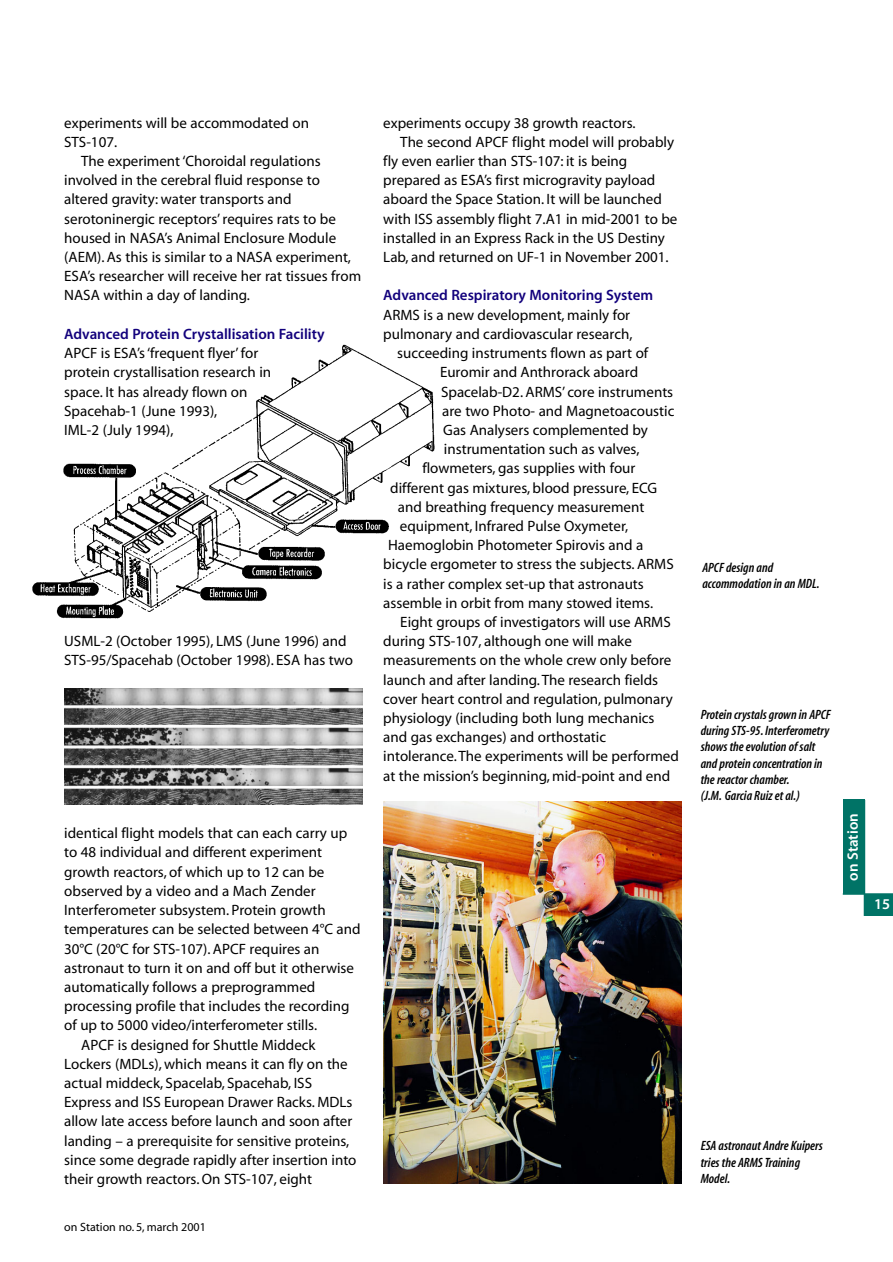
<style>
.page{position:relative;width:893px;height:1262px;background:#fff}
.page>*{position:absolute;margin:0;border:0;box-sizing:border-box;transform-origin:0 0}
.t1{font:15px/19.2px "Myriad MM 400 600";color:#000}
.t2{font:15px "Myriad MM 565 600";color:#12007c}
.t3{font:15px "Myriad MM 565 600";color:#fff}
.t4{font:13.5px/16.2px "Myriad MM It 565 300";color:#000}
.t5{font:12px "Myriad MM 400 600";color:#000}
.s1{color:#007366}
</style>
<div class="page">
<div style="left:864px;top:894px;width:28px;height:22px;background:#007366"></div>
<div style="left:843px;top:800px;width:21px;height:94px;background:#007366"></div>
<hr style="left:863px;top:800px;width:2px;height:116px;background:#007366">
<hr style="left:842px;top:893px;width:50px;height:1px;background:#007366">
<img style="left:32px;top:344px;width:403px;height:275px">
<img style="left:64px;top:689px;width:298px;height:115px">
<img style="left:383px;top:801px;width:298px;height:383px">
<p class="t1" style="left:64px;top:114px;width:246px">experiments will be accommodated on<br>STS-107.</p>
<p class="t1" style="left:64px;top:153px;width:298px;text-indent:17px">The experiment‘Choroidal regulations involved in the cerebral fluid response to altered gravity: water transports and serotoninergic receptors’ requires rats to be housed in NASA’s Animal Enclosure Module (AEM). As this is similar to a NASA experiment, ESA’s researcher will receive her rat tissues from NASA within a day of landing.</p>
<p class="t2" style="left:64px;top:328px;width:262px">Advanced Protein Crystallisation Facility</p>
<p class="t1" style="left:64px;top:345px;width:208px">APCF is ESA’s ‘frequent flyer’ for protein crystallisation research in space. It has already flown on<br>Spacehab-1 (June 1993),<br>IML-2 (July 1994),</p>
<p class="t1" style="left:64px;top:633px;width:290px">USML-2 (October 1995), LMS (June 1996) and<br>STS-95/Spacehab (October 1998). ESA has two</p>
<p class="t1" style="left:64px;top:825px;width:284px">identical flight models that can each carry up</p>
<p class="t1" style="left:64px;top:844px;width:259px">to 48 individual and different experiment</p>
<p class="t1" style="left:64px;top:863px;width:262px">growth reactors, of which up to 12 can be</p>
<p class="t1" style="left:64px;top:882px;width:253px">observed by a video and a Mach Zender</p>
<p class="t1" style="left:64px;top:902px;width:263px">Interferometer subsystem. Protein growth</p>
<p class="t1" style="left:64px;top:921px;width:298px">temperatures can be selected between 4°C and</p>
<p class="t1" style="left:64px;top:940px;width:257px">30°C (20°C for STS-107). APCF requires an</p>
<p class="t1" style="left:64px;top:959px;width:291px">astronaut to turn it on and off but it otherwise</p>
<p class="t1" style="left:64px;top:978px;width:252px">automatically follows a preprogrammed</p>
<p class="t1" style="left:64px;top:998px;width:287px">processing profile that includes the recording</p>
<p class="t1" style="left:64px;top:1017px;width:254px">of up to 5000 video/interferometer stills.</p>
<p class="t1" style="left:81px;top:1036px;width:236px">APCF is designed for Shuttle Middeck</p>
<p class="t1" style="left:64px;top:1055px;width:285px">Lockers (MDLs), which means it can fly on the</p>
<p class="t1" style="left:64px;top:1074px;width:249px">actual middeck, Spacelab, Spacehab, ISS</p>
<p class="t1" style="left:64px;top:1094px;width:290px">Express and ISS European Drawer Racks. MDLs</p>
<p class="t1" style="left:64px;top:1113px;width:289px">allow late access before launch and soon after</p>
<p class="t1" style="left:64px;top:1132px;width:286px">landing – a prerequisite for sensitive proteins,</p>
<p class="t1" style="left:64px;top:1151px;width:294px">since some degrade rapidly after insertion into</p>
<p class="t1" style="left:64px;top:1170px;width:249px">their growth reactors. On STS-107, eight</p>
<p class="t5" style="left:64px;top:1222px;width:143px">on Station no. 5, march 2001</p>
<p class="t1" style="left:383px;top:114px;width:254px">experiments occupy 38 growth reactors.</p>
<p class="t1" style="left:400px;top:134px;width:275px">The second APCF flight model will probably</p>
<p class="t1" style="left:383px;top:153px;width:245px">fly even earlier than STS-107: it is being</p>
<p class="t1" style="left:383px;top:172px;width:273px">prepared as ESA’s first microgravity payload</p>
<p class="t1" style="left:383px;top:191px;width:280px">aboard the Space Station. It will be launched</p>
<p class="t1" style="left:383px;top:210px;width:296px">with ISS assembly flight 7.A1 in mid-2001 to be</p>
<p class="t1" style="left:383px;top:230px;width:283px">installed in an Express Rack in the US Destiny</p>
<p class="t1" style="left:383px;top:249px;width:287px">Lab, and returned on UF-1 in November 2001.</p>
<p class="t2" style="left:383px;top:290px;width:271px">Advanced Respiratory Monitoring System</p>
<p class="t1" style="left:383px;top:306px;width:248px">ARMS is a new development, mainly for</p>
<p class="t1" style="left:383px;top:326px;width:251px">pulmonary and cardiovascular research,</p>
<p class="t1" style="left:397px;top:345px;width:253px">succeeding instruments flown as part of</p>
<p class="t1" style="left:440px;top:364px;width:200px">Euromir and Anthrorack aboard</p>
<p class="t1" style="left:441px;top:383px;width:233px">Spacelab-D2. ARMS’ core instruments</p>
<p class="t1" style="left:442px;top:402px;width:234px">are two Photo- and Magnetoacoustic</p>
<p class="t1" style="left:443px;top:422px;width:206px">Gas Analysers complemented by</p>
<p class="t1" style="left:444px;top:441px;width:197px">instrumentation such as valves,</p>
<p class="t1" style="left:422px;top:460px;width:214px">flowmeters, gas supplies with four</p>
<p class="t1" style="left:390px;top:479px;width:268px">different gas mixtures, blood pressure, ECG</p>
<p class="t1" style="left:398px;top:498px;width:248px">and breathing frequency measurement</p>
<p class="t1" style="left:400px;top:518px;width:230px">equipment, Infrared Pulse Oxymeter,</p>
<p class="t1" style="left:388px;top:537px;width:256px">Haemoglobin Photometer Spirovis and a</p>
<p class="t1" style="left:383px;top:556px;width:292px">bicycle ergometer to stress the subjects. ARMS</p>
<p class="t1" style="left:383px;top:575px;width:262px">is a rather complex set-up that astronauts</p>
<p class="t1" style="left:383px;top:594px;width:271px">assemble in orbit from many stowed items.</p>
<p class="t1" style="left:400px;top:614px;width:272px">Eight groups of investigators will use ARMS</p>
<p class="t1" style="left:383px;top:633px;width:250px">during STS-107, although one will make</p>
<p class="t1" style="left:383px;top:652px;width:290px">measurements on the whole crew only before</p>
<p class="t1" style="left:383px;top:671px;width:276px">launch and after landing. The research fields</p>
<p class="t1" style="left:383px;top:690px;width:291px">cover heart control and regulation, pulmonary</p>
<p class="t1" style="left:383px;top:710px;width:273px">physiology (including both lung mechanics</p>
<p class="t1" style="left:383px;top:729px;width:224px">and gas exchanges) and orthostatic</p>
<p class="t1" style="left:383px;top:748px;width:297px">intolerance. The experiments will be performed</p>
<p class="t1" style="left:383px;top:767px;width:288px">at the mission’s beginning, mid-point and end</p>
<p class="t4" style="left:702px;top:561px;width:119px">APCF design and accommodation in an MDL.</p>
<p class="t4" style="left:700px;top:707px;width:132px">Protein crystals grown in APCF during STS-95. Interferometry shows the evolution of salt and protein concentration in the reactor chamber.<br>(J.M. Garcia Ruiz et al.)</p>
<p class="t3" style="left:847px;top:880px;width:69px;rotate:-90deg">on Station</p>
<p class="t3" style="left:866px;top:898px;width:26px"><span class="s1">-</span> 15</p>
<p class="t4" style="left:700px;top:1139px;width:124px">ESA astronaut Andre Kuipers tries the ARMS Training<br>Model.</p>
</div>
